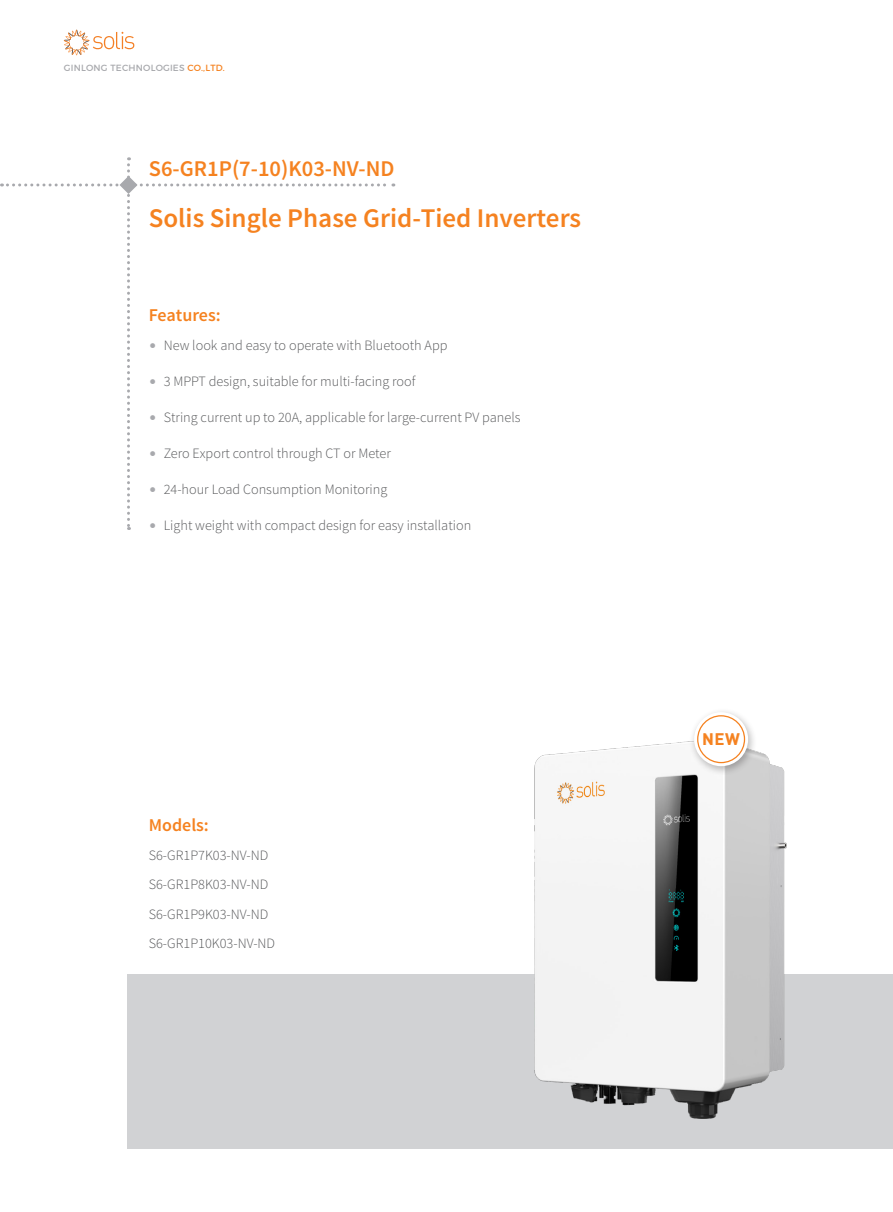
<style>
.page{position:relative;width:893px;height:1212px;background:#fff}
.page>*{position:absolute;margin:0;border:0;box-sizing:border-box;transform-origin:0 0}
.t1{font:600 27px "Source Sans Pro";color:#f58220}
.t2{font:600 22.5px "Source Sans Pro";color:#f58220}
.t3{font:600 18px "Source Sans Pro";color:#f58220}
.t4{font:700 16.5px "DIN Pro";color:#f58220}
.t5{font:300 14.25px/29.5px "Source Sans Pro";color:#57585a}
.t6{font:9px "Montserrat";letter-spacing:.025em;color:#a8a9ad}
.s1{color:#f58220}
.s2{color:#a8a9ad}
</style>
<div class="page">
<div style="left:128px;top:974px;width:765px;height:174px;background:#d1d2d4"></div>
<svg style="left:64px;top:30px;width:70px;height:25px"></svg>
<img style="left:535px;top:741px;width:252px;height:377px">
<div style="left:689px;top:708px;width:67px;height:66px;background:#231f20;opacity:.3"></div>
<svg style="left:694px;top:712px;width:54px;height:54px"></svg>
<div style="left:698px;top:716px;width:46px;height:46px;background:#fff;border-radius:50%"></div>
<div style="left:697px;top:715px;width:48px;height:48px;border:1px solid #f58220;border-radius:50%"></div>
<svg style="left:1px;top:157px;width:393px;height:373px"></svg>
<p class="t6" style="left:64px;top:63px;width:163px">GINLONG TECHNOLOGIES <span class="s1">CO.,LTD.</span></p>
<h2 class="t2" style="left:149px;top:154px;width:247px">S6-GR1P(7-10)K03-NV-ND</h2>
<h1 class="t1" style="left:149px;top:201px;width:434px">Solis Single Phase Grid-Tied Inverters</h1>
<p class="t3" style="left:149px;top:304px;width:73px">Features:</p>
<p class="t5" style="left:149px;top:330px;width:300px"><span class="s2">•</span> New look and easy to operate with Bluetooth App</p>
<p class="t5" style="left:149px;top:366px;width:268px"><span class="s2">•</span> 3 MPPT design, suitable for multi-facing roof</p>
<p class="t5" style="left:149px;top:402px;width:373px"><span class="s2">•</span> String current up to 20A, applicable for large-current PV panels</p>
<p class="t5" style="left:149px;top:438px;width:244px"><span class="s2">•</span> Zero Export control through CT or Meter</p>
<p class="t5" style="left:149px;top:474px;width:240px"><span class="s2">•</span> 24-hour Load Consumption Monitoring</p>
<p class="t5" style="left:149px;top:510px;width:324px"><span class="s2">•</span> Light weight with compact design for easy installation</p>
<p class="t3" style="left:149px;top:814px;width:62px">Models:</p>
<p class="t5" style="left:149px;top:840px;width:128px">S6-GR1P7K03-NV-ND<br>S6-GR1P8K03-NV-ND<br>S6-GR1P9K03-NV-ND<br>S6-GR1P10K03-NV-ND</p>
<p class="t4" style="left:702px;top:728px;width:39px">NEW</p>
</div>
